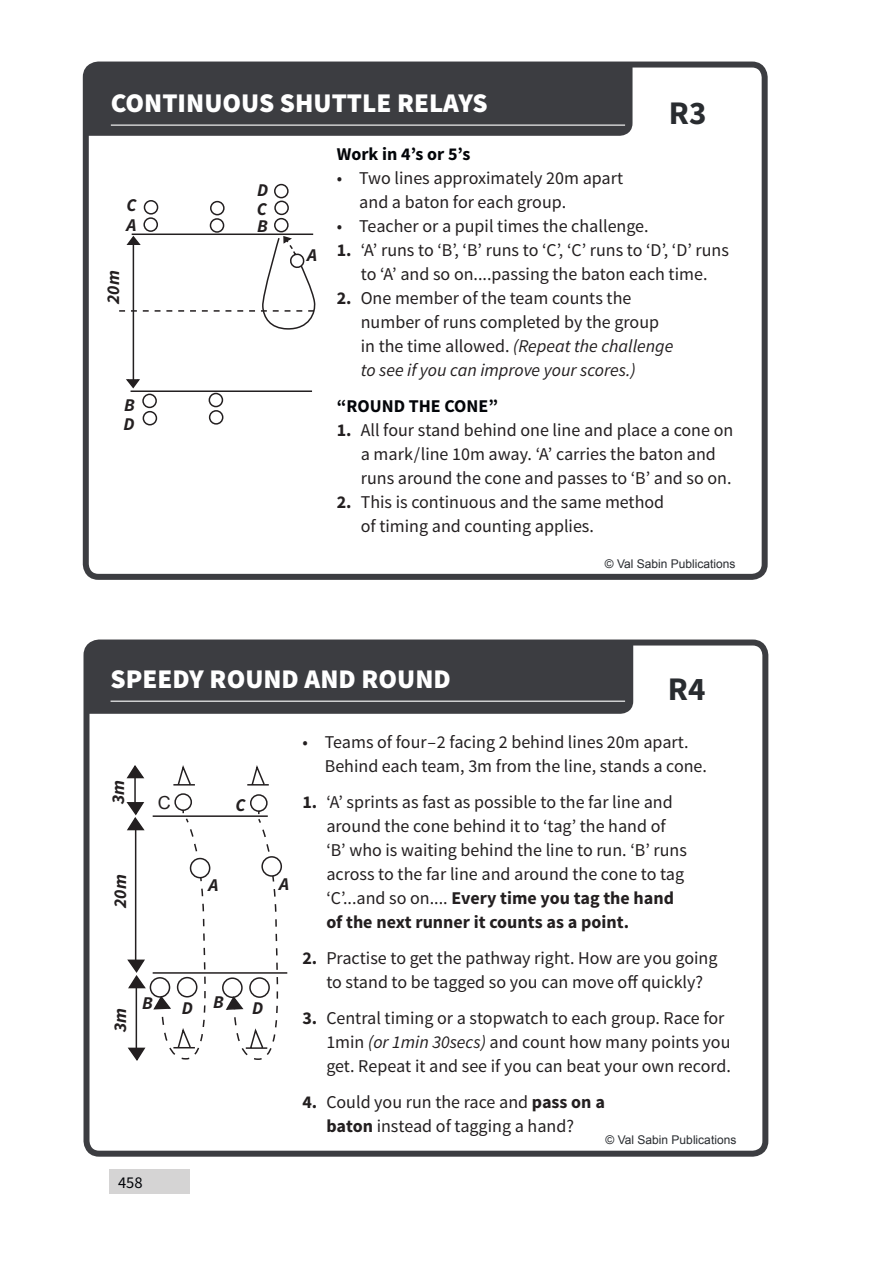
<style>
.page{position:relative;width:893px;height:1263px;background:#fff}
.page>*{position:absolute;margin:0;border:0;box-sizing:border-box;transform-origin:0 0}
.card_number{font:700 33px "Source Sans Pro";color:#292c30}
.source_sans_heading{font:900 27px "Source Sans Pro";color:#fff}
.t1{font:18px/24px "Source Sans Pro";color:#231f20}
.source_sans_body_sty{font:700 18px "Source Sans Pro";color:#030509}
.body_text{font:italic 700 18px "Source Sans Pro";color:#231f20}
.body_text-2{font:18px "Arial";color:#231f20}
.t2{font:16.5px "Source Sans Pro";color:#030509}
.t3{font:12px "Arial";color:#292c30}
.s1{font-weight:700}
.s2{font-style:italic}
</style>
<div class="page">
<div style="left:90px;top:69px;width:542px;height:67px;background:#3c3d41"></div>
<div style="left:83px;top:62px;width:685px;height:518px;border:6px solid #3c3d41;border-radius:13px"></div>
<div style="left:90px;top:646px;width:543px;height:68px;background:#3c3d41"></div>
<div style="left:83px;top:639px;width:685px;height:518px;border:6px solid #3c3d41;border-radius:13px"></div>
<div style="left:109px;top:1169px;width:81px;height:24px;background:#d5d4d4"></div>
<hr style="left:111px;top:125px;width:514px;height:1px;background:#fff">
<hr style="left:111px;top:701px;width:514px;height:1px;background:#fff">
<svg style="left:130px;top:183px;width:184px;height:243px"></svg>
<svg style="left:126px;top:378px;width:15px;height:12px"></svg>
<svg style="left:119px;top:234px;width:197px;height:97px"></svg>
<svg style="left:126px;top:765px;width:162px;height:296px"></svg>
<p class="source_sans_heading" style="left:111px;top:85px;width:378px">CONTINUOUS SHUTTLE RELAYS</p>
<p class="source_sans_body_sty" style="left:337px;top:142px;width:135px">Work in 4’s or 5’s</p>
<p class="t1" style="left:359px;top:166px;width:265px;text-indent:-22px">• Two lines approximately 20m apart and a baton for each group.</p>
<p class="t1" style="left:337px;top:214px;width:313px">• Teacher or a pupil times the challenge.</p>
<p class="t1" style="left:337px;top:238px;width:394px;text-align:center"><span class="s1">1.</span> ‘A’ runs to ‘B’, ‘B’ runs to ‘C’, ‘C’ runs to ‘D’, ‘D’ runs to ‘A’ and so on....passing the baton each time.</p>
<p class="t1" style="left:361px;top:286px;width:314px;text-indent:-24px"><span class="s1">2.</span> One member of the team counts the number of runs completed by the group in the time allowed. <span class="s2">(Repeat the challenge to see if you can improve your scores.)</span></p>
<p class="source_sans_body_sty" style="left:337px;top:394px;width:163px">“ROUND THE CONE”</p>
<p class="t1" style="left:361px;top:418px;width:374px;text-indent:-24px"><span class="s1">1.</span> All four stand behind one line and place a cone on a mark/line 10m away. ‘A’ carries the baton and runs around the cone and passes to ‘B’ and so on.</p>
<p class="t1" style="left:361px;top:490px;width:305px;text-indent:-24px"><span class="s1">2.</span> This is continuous and the same method of timing and counting applies.</p>
<p class="card_number" style="left:669px;top:92px;width:39px">R3</p>
<p class="body_text" style="left:257px;top:179px;width:13px">D</p>
<p class="body_text" style="left:257px;top:215px;width:12px">B</p>
<p class="body_text" style="left:127px;top:194px;width:12px">C</p>
<p class="body_text" style="left:257px;top:198px;width:12px">C</p>
<p class="body_text" style="left:126px;top:213px;width:11px">A</p>
<p class="body_text" style="left:307px;top:244px;width:11px">A</p>
<p class="body_text" style="left:102px;top:304px;width:35px;rotate:-90deg">20m</p>
<p class="body_text" style="left:124px;top:393px;width:12px">B</p>
<p class="body_text" style="left:123px;top:412px;width:13px">D</p>
<p class="source_sans_heading" style="left:111px;top:661px;width:342px">SPEEDY ROUND AND ROUND</p>
<p class="t3" style="left:605px;top:556px;width:132px">© Val Sabin Publications</p>
<p class="card_number" style="left:668px;top:668px;width:39px">R4</p>
<p class="body_text" style="left:107px;top:804px;width:26px;rotate:-90deg">3m</p>
<p class="body_text" style="left:109px;top:908px;width:35px;rotate:-90deg">20m</p>
<p class="body_text-2" style="left:158px;top:790px;width:14px">C</p>
<p class="body_text" style="left:236px;top:793px;width:12px">C</p>
<p class="body_text" style="left:208px;top:874px;width:11px">A</p>
<p class="body_text" style="left:279px;top:872px;width:11px">A</p>
<p class="body_text" style="left:109px;top:1032px;width:26px;rotate:-90deg">3m</p>
<p class="body_text" style="left:142px;top:991px;width:12px">B</p>
<p class="body_text" style="left:213px;top:991px;width:12px">B</p>
<p class="body_text" style="left:182px;top:996px;width:13px">D</p>
<p class="body_text" style="left:252px;top:996px;width:13px">D</p>
<p class="t2" style="left:118px;top:1172px;width:26px">458</p>
<p class="t1" style="left:325px;top:730px;width:384px;text-indent:-22px">• Teams of four–2 facing 2 behind lines 20m apart.<br>Behind each team, 3m from the line, stands a cone.</p>
<p class="t1" style="left:326px;top:790px;width:362px;text-indent:-24px"><span class="s1">1.</span> ‘A’ sprints as fast as possible to the far line and around the cone behind it to ‘tag’ the hand of ‘B’ who is waiting behind the line to run. ‘B’ runs across to the far line and around the cone to tag ‘C’...and so on.... <span class="s1">Every time you tag the hand of the next runner it counts as a point.</span></p>
<p class="t1" style="left:302px;top:946px;width:417px;text-align:center"><span class="s1">2.</span> Practise to get the pathway right. How are you going to stand to be tagged so you can move off quickly?</p>
<p class="t1" style="left:326px;top:1006px;width:406px;text-indent:-24px"><span class="s1">3.</span> Central timing or a stopwatch to each group. Race for<br>1min <span class="s2">(or 1min 30secs)</span> and count how many points you get. Repeat it and see if you can beat your own record.</p>
<p class="t1" style="left:302px;top:1090px;width:304px;text-align:center"><span class="s1">4.</span> Could you run the race and <span class="s1">pass on a baton</span> instead of tagging a hand?</p>
<p class="t3" style="left:606px;top:1132px;width:132px">© Val Sabin Publications</p>
</div>
